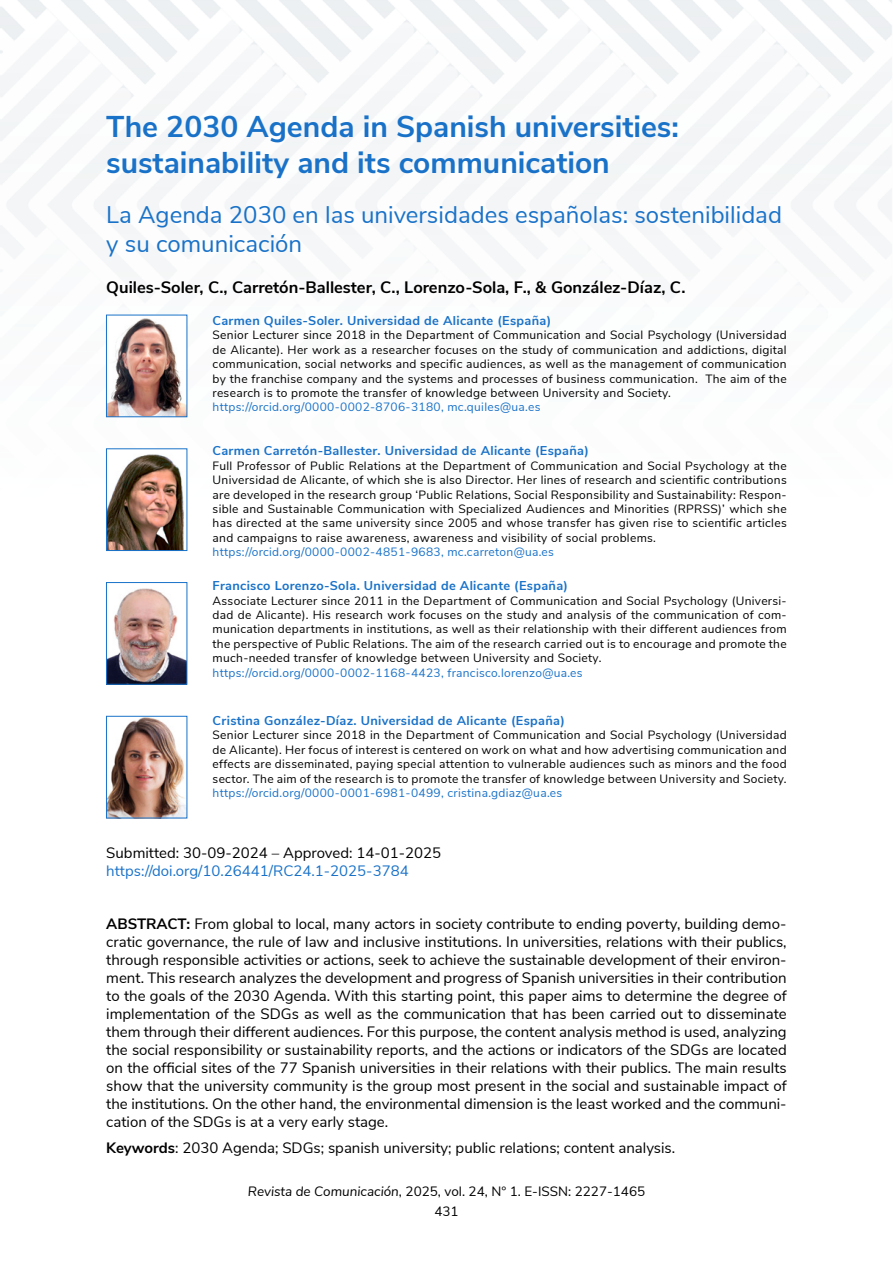
<style>
.page{position:relative;width:893px;height:1263px;background:#fff}
.page>*{position:absolute;margin:0;border:0;box-sizing:border-box;transform-origin:0 0}
.Título{font:700 30px/36px "Nunito Sans";color:#1972c8}
.Título_2{font:24px/28.8px "Nunito Sans";color:#1972c8}
.autor_1{font:700 16.5px "Nunito Sans";color:#000}
.Abstract{font:15px/18px "Nunito Sans";color:#000;text-align:justify}
.datos_archivo{font:15px "Nunito Sans";color:#1972c8}
.datos_archivo-2{font:15px "Nunito Sans";color:#000}
.t1{font:13.5px/20.4px "Nunito Sans";color:#000;text-align:center}
.autor{font:700 12.75px "Nunito Sans";letter-spacing:.025em;color:#1972c8}
.autor_CV{font:12px/14.4px "Nunito Sans";letter-spacing:.025em;color:#000;text-align:justify}
.autor_CV-2{font:12px "Nunito Sans";letter-spacing:.025em;color:#1972c8}
.s1{font-weight:700}
.s2{font-style:italic}
</style>
<div class="page">
<img style="left:0;top:0;width:892px;height:547px">
<img style="left:108px;top:317px;width:77px;height:98px">
<div style="left:106px;top:315px;width:81px;height:102px;border:1px solid #1972c8"></div>
<img style="left:108px;top:588px;width:77px;height:94px">
<div style="left:106px;top:582px;width:81px;height:102px;border:1px solid #1972c8"></div>
<img style="left:108px;top:451px;width:77px;height:98px">
<div style="left:106px;top:449px;width:81px;height:102px;border:1px solid #1972c8"></div>
<img style="left:108px;top:718px;width:77px;height:98px">
<div style="left:106px;top:716px;width:81px;height:102px;border:1px solid #1972c8"></div>
<p class="Título" style="left:106px;top:106px;width:574px">The 2030 Agenda in Spanish universities: sustainability and its communication</p>
<p class="Título_2" style="left:106px;top:198px;width:677px">La Agenda 2030 en las universidades españolas: sostenibilidad y su comunicación</p>
<p class="autor_1" style="left:106px;top:275px;width:581px">Quiles-Soler, C., Carretón-Ballester, C., Lorenzo-Sola, F., &amp; González-Díaz, C.</p>
<p class="autor" style="left:213px;top:311px;width:340px">Carmen Quiles-Soler. Universidad de Alicante (España)</p>
<p class="autor_CV" style="left:213px;top:327px;width:576px">Senior Lecturer since 2018 in the Department of Communication and Social Psychology (Universidad de Alicante). Her work as a researcher focuses on the study of communication and addictions, digital communication, social networks and specific audiences, as well as the management of communication by the franchise company and the systems and processes of business communication. The aim of the research is to promote the transfer of knowledge between University and Society.</p>
<p class="autor_CV-2" style="left:213px;top:398px;width:329px">https://orcid.org/0000-0002-8706-3180, mc.quiles@ua.es</p>
<p class="autor" style="left:213px;top:442px;width:378px">Carmen Carretón-Ballester. Universidad de Alicante (España)</p>
<p class="autor_CV" style="left:213px;top:458px;width:576px">Full Professor of Public Relations at the Department of Communication and Social Psychology at the Universidad de Alicante, of which she is also Director. Her lines of research and scientific contributions are developed in the research group ‘Public Relations, Social Responsibility and Sustainability: Respon&shy;sible and Sustainable Communication with Specialized Audiences and Minorities (RPRSS)’ which she has directed at the same university since 2005 and whose transfer has given rise to scientific articles and campaigns to raise awareness, awareness and visibility of social problems.</p>
<p class="autor_CV-2" style="left:213px;top:543px;width:343px">https://orcid.org/0000-0002-4851-9683, mc.carreton@ua.es</p>
<p class="autor" style="left:213px;top:576px;width:357px">Francisco Lorenzo-Sola. Universidad de Alicante (España)</p>
<p class="autor_CV" style="left:213px;top:592px;width:576px">Associate Lecturer since 2011 in the Department of Communication and Social Psychology (Universi&shy;dad de Alicante). His research work focuses on the study and analysis of the communication of com&shy;munication departments in institutions, as well as their relationship with their different audiences from the perspective of Public Relations. The aim of the research carried out is to encourage and promote the much-needed transfer of knowledge between University and Society.</p>
<p class="autor_CV-2" style="left:213px;top:664px;width:372px">https://orcid.org/0000-0002-1168-4423, francisco.lorenzo@ua.es</p>
<p class="autor" style="left:213px;top:711px;width:354px">Cristina González-Díaz. Universidad de Alicante (España)</p>
<p class="autor_CV" style="left:213px;top:727px;width:576px">Senior Lecturer since 2018 in the Department of Communication and Social Psychology (Universidad de Alicante). Her focus of interest is centered on work on what and how advertising communication and effects are disseminated, paying special attention to vulnerable audiences such as minors and the food sector. The aim of the research is to promote the transfer of knowledge between University and Society.</p>
<p class="autor_CV-2" style="left:213px;top:784px;width:351px">https://orcid.org/0000-0001-6981-0499, cristina.gdiaz@ua.es</p>
<p class="datos_archivo-2" style="left:106px;top:842px;width:336px">Submitted: 30-09-2024 – Approved: 14-01-2025</p>
<p class="datos_archivo" style="left:106px;top:860px;width:304px">https://doi.org/10.26441/RC24.1-2025-3784</p>
<p class="Abstract" style="left:106px;top:913px;width:682px"><span class="s1">ABSTRACT:</span> From global to local, many actors in society contribute to ending poverty, building demo&shy;cratic governance, the rule of law and inclusive institutions. In universities, relations with their publics, through responsible activities or actions, seek to achieve the sustainable development of their environ&shy;ment. This research analyzes the development and progress of Spanish universities in their contribution to the goals of the 2030 Agenda. With this starting point, this paper aims to determine the degree of implementation of the SDGs as well as the communication that has been carried out to disseminate them through their different audiences. For this purpose, the content analysis method is used, analyzing the social responsibility or sustainability reports, and the actions or indicators of the SDGs are located on the official sites of the 77 Spanish universities in their relations with their publics. The main results show that the university community is the group most present in the social and sustainable impact of the institutions. On the other hand, the environmental dimension is the least worked and the communi&shy;cation of the SDGs is at a very early stage.</p>
<p class="Abstract" style="left:106px;top:1138px;width:570px"><span class="s1">Keywords</span>: 2030 Agenda; SDGs; spanish university; public relations; content analysis.</p>
<p class="t1" style="left:248px;top:1180px;width:399px"><span class="s2">Revista de Comunicación</span>, 2025, vol. 24, N° 1. E-ISSN: 2227-1465<br>431</p>
</div>
